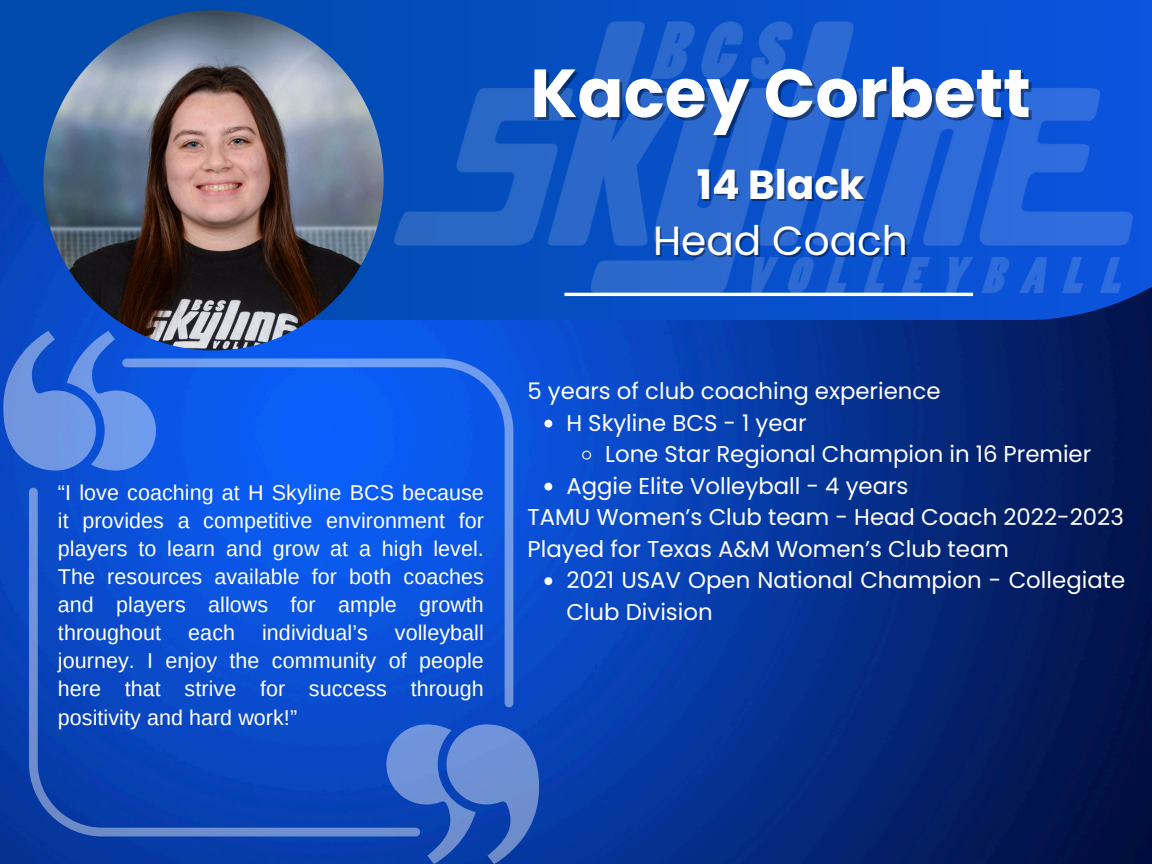
<style>
.page{position:relative;width:1152px;height:864px;background:#fff}
.page>*{position:absolute;margin:0;border:0;box-sizing:border-box;transform-origin:0 0}
.t1{font:700 67.8px "Poppins";color:#fff}
.t2{font:40.65px "Poppins";color:#fff}
.t3{font:700 40.65px "Poppins";color:#fff}
.t4{font:22.8px/31.5px "Poppins";color:#fff}
.t5{font:21.45px/28.2px "Arimo";letter-spacing:.005em;color:#fff;text-align:justify}
</style>
<div class="page">
<img style="left:0;top:320px;width:1152px;height:544px">
<svg style="left:0;top:0;width:338px;height:320px;background:#0248b3"></svg>
<img style="left:338px;top:0;width:814px;height:357px">
<img style="left:43px;top:10px;width:341px;height:340px;border-radius:50%">
<hr style="left:564px;top:293px;width:409px;height:3px;background:#fff">
<svg style="left:3px;top:331px;width:153px;height:140px;background:#4477da"></svg>
<svg style="left:386px;top:724px;width:153px;height:140px;background:#426dc3"></svg>
<svg style="left:29px;top:488px;width:391px;height:348px;background:#134dc0"></svg>
<svg style="left:122px;top:359px;width:391px;height:348px;background:#0e58e4"></svg>
<svg style="left:544px;top:420px;width:8px;height:8px"></svg>
<svg style="left:581px;top:450px;width:11px;height:10px"></svg>
<svg style="left:544px;top:483px;width:8px;height:8px"></svg>
<svg style="left:544px;top:577px;width:8px;height:8px"></svg>
<p class="t1" style="left:530px;top:46px;width:502px">Kacey Corbett</p>
<h1 class="t3" style="left:697px;top:156px;width:169px">14 Black</h1>
<h2 class="t2" style="left:653px;top:213px;width:256px">Head Coach</h2>
<p class="t5" style="left:58px;top:478px;width:427px">“I love coaching at H Skyline BCS because it provides a competitive environment for players to learn and grow at a high level.<br>The resources available for both coaches and players allows for ample growth throughout</p>
<p class="t5" style="left:58px;top:619px;width:427px;text-indent:337px">volleyball journey. I enjoy the community of people here that strive for success through positivity and hard work!”</p>
<p class="t5" style="left:188px;top:619px;width:48px">each</p>
<p class="t5" style="left:262px;top:619px;width:107px">individual’s</p>
<p class="t4" style="left:528px;top:376px;width:415px">5 years of club coaching experience</p>
<p class="t4" style="left:566px;top:407px;width:242px">H Skyline BCS - 1 year</p>
<p class="t4" style="left:605px;top:439px;width:488px">Lone Star Regional Champion in 16 Premier</p>
<p class="t4" style="left:566px;top:470px;width:344px">Aggie Elite Volleyball - 4 years</p>
<p class="t4" style="left:528px;top:502px;width:598px">TAMU Women’s Club team - Head Coach 2022-2023</p>
<p class="t4" style="left:528px;top:533px;width:483px">Played for Texas A&amp;M Women’s Club team</p>
<p class="t4" style="left:566px;top:565px;width:560px">2021 USAV Open National Champion - Collegiate<br>Club Division</p>
</div>
